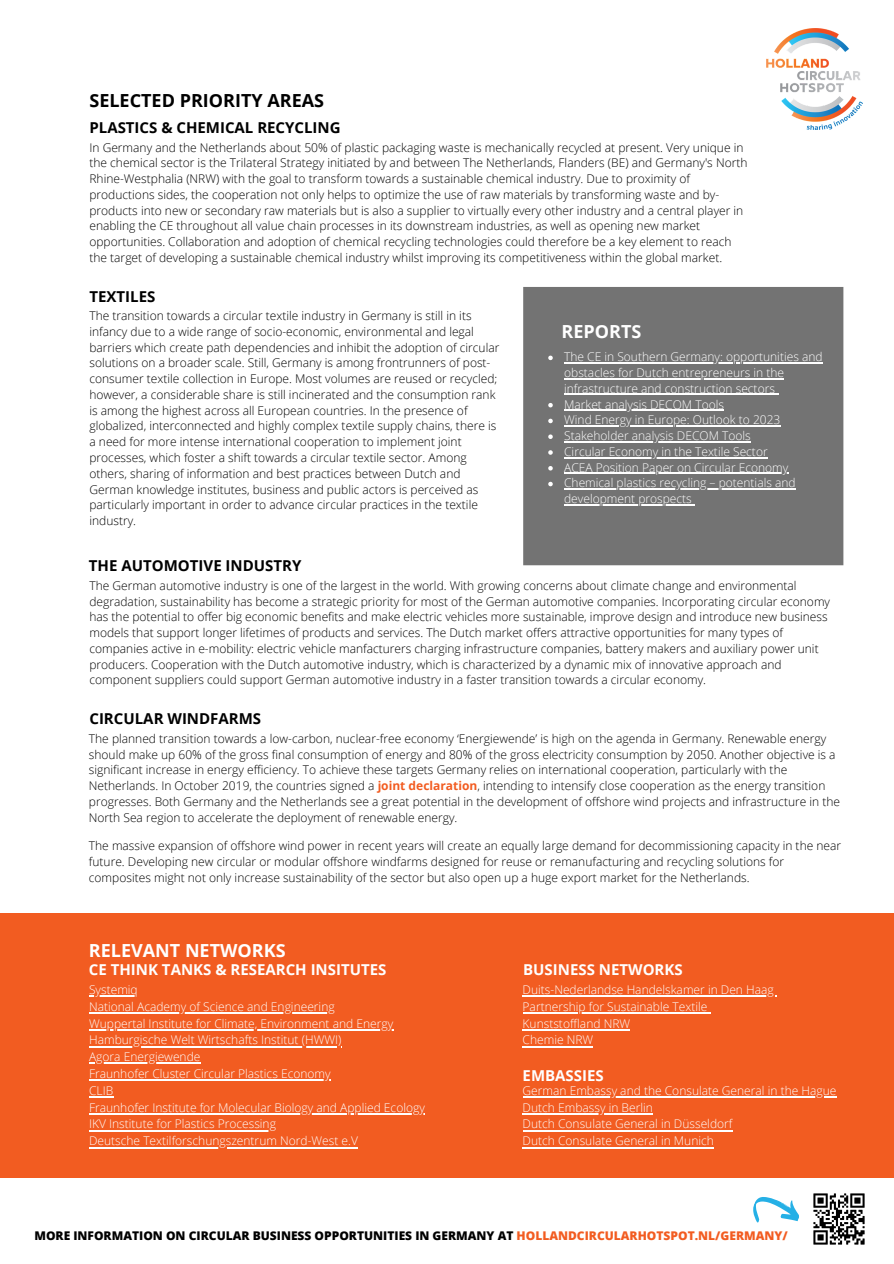
<style>
.page{position:relative;width:894px;height:1264px;background:#fff}
.page>*{position:absolute;margin:0;border:0;box-sizing:border-box;transform-origin:0 0}
.t1{font:700 18px "Open Sans";color:#fff}
.t2{font:700 18px "Open Sans";color:#000}
.t3{font:700 15px "Open Sans";color:#000}
.t4{font:700 15px "Open Sans";color:#fff}
.t5{font:300 12px/15.8px "Open Sans";color:#000}
.t6{font:300 12px/16.8px "Open Sans";color:#fff}
.t7{font:800 12px "Open Sans";color:#000}
.s1{font-weight:700;color:#f25c21}
.s2{color:#f25c21}
</style>
<div class="page">
<div style="left:0;top:913px;width:893px;height:264px;background:#f25c21"></div>
<img style="left:766px;top:28px;width:96px;height:102px">
<div style="left:523px;top:287px;width:320px;height:278px;background:#737373"></div>
<svg style="left:753px;top:1197px;width:46px;height:26px"></svg>
<img style="left:813px;top:1193px;width:52px;height:52px">
<hr style="left:89px;top:995px;width:49px;height:2px;background:#fff">
<hr style="left:89px;top:1012px;width:245px;height:1px;background:#fff">
<hr style="left:89px;top:1029px;width:304px;height:1px;background:#fff">
<hr style="left:89px;top:1045px;width:252px;height:2px;background:#fff">
<hr style="left:89px;top:1062px;width:111px;height:2px;background:#fff">
<hr style="left:89px;top:1079px;width:241px;height:2px;background:#fff">
<svg style="left:89px;top:1096px;width:24px;height:1px"></svg>
<hr style="left:89px;top:1113px;width:336px;height:1px;background:#fff">
<hr style="left:89px;top:1129px;width:187px;height:2px;background:#fff">
<hr style="left:89px;top:1146px;width:269px;height:2px;background:#fff">
<svg style="left:548px;top:355px;width:4px;height:5px"></svg>
<hr style="left:570px;top:362px;width:252px;height:1px;background:#fff">
<hr style="left:564px;top:378px;width:219px;height:1px;background:#fff">
<hr style="left:564px;top:394px;width:210px;height:1px;background:#fff">
<svg style="left:548px;top:403px;width:4px;height:4px"></svg>
<hr style="left:564px;top:409px;width:159px;height:2px;background:#fff">
<svg style="left:548px;top:419px;width:4px;height:4px"></svg>
<hr style="left:564px;top:425px;width:216px;height:1px;background:#fff">
<svg style="left:548px;top:434px;width:4px;height:5px"></svg>
<hr style="left:564px;top:441px;width:186px;height:1px;background:#fff">
<svg style="left:548px;top:450px;width:4px;height:5px"></svg>
<hr style="left:564px;top:457px;width:203px;height:1px;background:#fff">
<svg style="left:548px;top:466px;width:4px;height:4px"></svg>
<hr style="left:564px;top:473px;width:224px;height:1px;background:#fff">
<svg style="left:548px;top:482px;width:4px;height:4px"></svg>
<hr style="left:564px;top:488px;width:231px;height:1px;background:#fff">
<hr style="left:564px;top:504px;width:127px;height:1px;background:#fff">
<hr style="left:522px;top:1096px;width:314px;height:1px;background:#fff">
<hr style="left:522px;top:1113px;width:130px;height:1px;background:#fff">
<hr style="left:522px;top:1129px;width:210px;height:2px;background:#fff">
<hr style="left:522px;top:1146px;width:191px;height:2px;background:#fff">
<hr style="left:522px;top:995px;width:254px;height:2px;background:#fff">
<hr style="left:522px;top:1012px;width:188px;height:1px;background:#fff">
<hr style="left:522px;top:1029px;width:108px;height:1px;background:#fff">
<hr style="left:522px;top:1045px;width:71px;height:2px;background:#fff">
<h1 class="t2" style="left:89px;top:87px;width:236px">SELECTED PRIORITY AREAS</h1>
<p class="t3" style="left:89px;top:117px;width:253px">PLASTICS &amp; CHEMICAL RECYCLING</p>
<p class="t5" style="left:89px;top:139px;width:659px">In Germany and the Netherlands about 50% of plastic packaging waste is mechanically recycled at present. Very unique in the chemical sector is the Trilateral Strategy initiated by and between The Netherlands, Flanders (BE) and Germany's North Rhine-Westphalia (NRW) with the goal to transform towards a sustainable chemical industry. Due to proximity of productions sides, the cooperation not only helps to optimize the use of raw materials by transforming waste and by&shy;products into new or secondary raw materials but is also a supplier to virtually every other industry and a central player in enabling the CE throughout all value chain processes in its downstream industries, as well as opening new market opportunities. Collaboration and adoption of chemical recycling technologies could therefore be a key element to reach the target of developing a sustainable chemical industry whilst improving its competitiveness within the global market.</p>
<p class="t3" style="left:89px;top:285px;width:67px">TEXTILES</p>
<p class="t5" style="left:89px;top:307px;width:411px">The transition towards a circular textile industry in Germany is still in its infancy due to a wide range of socio-economic, environmental and legal barriers which create path dependencies and inhibit the adoption of circular solutions on a broader scale. Still, Germany is among frontrunners of post&shy;consumer textile collection in Europe. Most volumes are reused or recycled; however, a considerable share is still incinerated and the consumption rank is among the highest across all European countries. In the presence of globalized, interconnected and highly complex textile supply chains, there is a need for more intense international cooperation to implement joint processes, which foster a shift towards a circular textile sector. Among others, sharing of information and best practices between Dutch and German knowledge institutes, business and public actors is perceived as particularly important in order to advance circular practices in the textile industry.</p>
<p class="t3" style="left:89px;top:554px;width:214px">THE AUTOMOTIVE INDUSTRY</p>
<h1 class="t1" style="left:561px;top:319px;width:81px">REPORTS</h1>
<p class="t6" style="left:564px;top:349px;width:260px;line-height:15.8px">The CE in Southern Germany: opportunities and obstacles for Dutch entrepreneurs in the infrastructure and construction sectors<br>Market analysis DECOM Tools<br>Wind Energy in Europe: Outlook to 2023<br>Stakeholder analysis DECOM Tools<br>Circular Economy in the Textile Sector<br>ACEA Position Paper on Circular Economy Chemical plastics recycling – potentials and development prospects</p>
<p class="t5" style="left:89px;top:577px;width:742px">The German automotive industry is one of the largest in the world. With growing concerns about climate change and environmental degradation, sustainability has become a strategic priority for most of the German automotive companies. Incorporating circular economy has the potential to offer big economic benefits and make electric vehicles more sustainable, improve design and introduce new business models that support longer lifetimes of products and services. The Dutch market offers attractive opportunities for many types of companies active in e-mobility: electric vehicle manfacturers charging infrastructure companies, battery makers and auxiliary power unit producers. Cooperation with the Dutch automotive industry, which is characterized by a dynamic mix of innovative approach and component suppliers could support German automotive industry in a faster transition towards a circular economy.</p>
<p class="t3" style="left:89px;top:707px;width:173px">CIRCULAR WINDFARMS</p>
<p class="t5" style="left:89px;top:730px;width:752px">The planned transition towards a low-carbon, nuclear-free economy ‘Energiewende’ is high on the agenda in Germany. Renewable energy should make up 60% of the gross final consumption of energy and 80% of the gross electricity consumption by 2050. Another objective is a significant increase in energy efficiency. To achieve these targets Germany relies on international cooperation, particularly with the Netherlands. In October 2019, the countries signed a <span class="s1">joint declaration</span>, intending to intensify close cooperation as the energy transition progresses. Both Germany and the Netherlands see a great potential in the development of offshore wind projects and infrastructure in the North Sea region to accelerate the deployment of renewable energy.</p>
<p class="t5" style="left:89px;top:837px;width:753px">The massive expansion of offshore wind power in recent years will create an equally large demand for decommissioning capacity in the near future. Developing new circular or modular offshore windfarms designed for reuse or remanufacturing and recycling solutions for composites might not only increase sustainability of the sector but also open up a huge export market for the Netherlands.</p>
<h1 class="t1" style="left:89px;top:938px;width:198px">RELEVANT NETWORKS</h1>
<p class="t4" style="left:89px;top:959px;width:299px">CE THINK TANKS &amp; RESEARCH INSITUTES</p>
<p class="t4" style="left:523px;top:959px;width:161px">BUSINESS NETWORKS</p>
<p class="t6" style="left:522px;top:980px;width:252px">Duits-Nederlandse Handelskamer in Den Haag<br>Partnership for Sustainable Textile<br>Kunststoffland NRW<br>Chemie NRW</p>
<p class="t6" style="left:89px;top:980px;width:337px">Systemiq<br>National Academy of Science and Engineering<br>Wuppertal Institute for Climate, Environment and Energy Hamburgische Welt Wirtschafts Institut (HWWI)<br>Agora Energiewende<br>Fraunhofer Cluster Circular Plastics Economy<br>CLIB<br>Fraunhofer Institute for Molecular Biology and Applied Ecology IKV Institute for Plastics Processing<br>Deutsche Textilforschungszentrum Nord-West e.V</p>
<p class="t4" style="left:522px;top:1064px;width:83px">EMBASSIES</p>
<p class="t6" style="left:522px;top:1081px;width:315px">German Embassy and the Consulate General in the Hague Dutch Embassy in Berlin<br>Dutch Consulate General in Düsseldorf<br>Dutch Consulate General in Munich</p>
<p class="t7" style="left:34px;top:1227px;width:754px">MORE INFORMATION ON CIRCULAR BUSINESS OPPORTUNITIES IN GERMANY AT <span class="s2">HOLLANDCIRCULARHOTSPOT.NL/GERMANY/</span></p>
</div>
